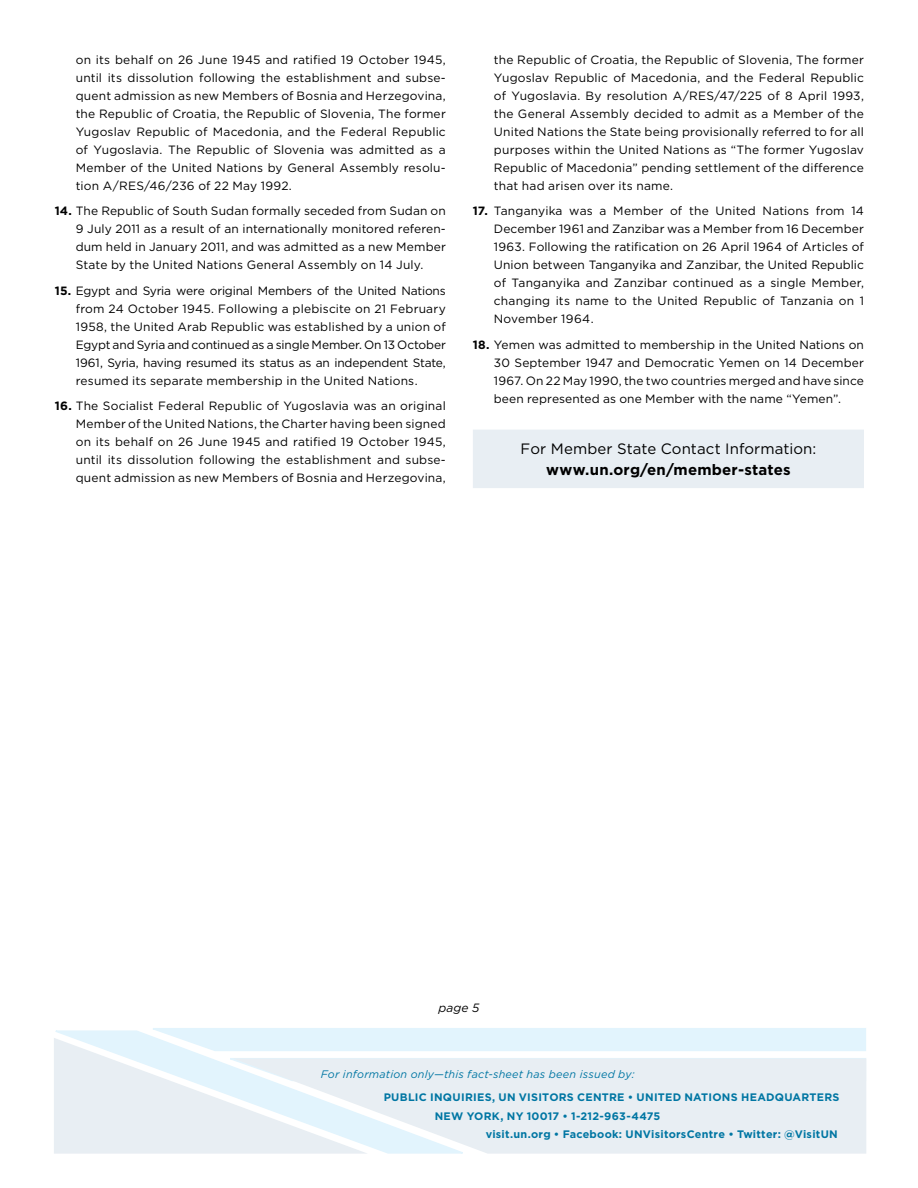
<style>
.page{position:relative;width:918px;height:1188px;background:#fff}
.page>*{position:absolute;margin:0;border:0;box-sizing:border-box;transform-origin:0 0}
.tx2_two_lines{font:15px/21px "Gotham";letter-spacing:.01em;color:#000;text-align:center}
.fntx{font:12px/18px "Gotham";letter-spacing:.015em;color:#000;text-align:justify}
.folio{font:italic 12px "Gotham";color:#000}
.btx_all_caps_small{font:700 10.8px/18.6px "Gotham";letter-spacing:.025em;color:#0076a3}
.btx_upper___lowercas{font:700 10.8px "Gotham";letter-spacing:.025em;color:#0076a3}
.FYI{font:italic 10.8px "Gotham";letter-spacing:.02em;color:#0076a3}
.s1{font-weight:700}
</style>
<div class="page">
<div style="left:473px;top:430px;width:391px;height:58px;background:#e8eef3"></div>
<svg style="left:153px;top:1028px;width:714px;height:126px;background:#e8f0f5"></svg>
<svg style="left:54px;top:1029px;width:417px;height:125px;background:#e8f2f7"></svg>
<p class="fntx" style="left:76px;top:50px;width:372px">on its behalf on 26 June 1945 and ratified 19 October 1945, until its dissolution following the establishment and subse&shy;quent admission as new Members of Bosnia and Herzegovina, the Republic of Croatia, the Republic of Slovenia, The former Yugoslav Republic of Macedonia, and the Federal Republic of Yugoslavia. The Republic of Slovenia was admitted as a Member of the United Nations by General Assembly resolu&shy;tion A/RES/46/236 of 22 May 1992.</p>
<p class="fntx" style="left:76px;top:202px;width:372px;text-indent:-21px"><span class="s1">14.</span> The Republic of South Sudan formally seceded from Sudan on 9 July 2011 as a result of an internationally monitored referen&shy;dum held in January 2011, and was admitted as a new Member State by the United Nations General Assembly on 14 July.</p>
<p class="fntx" style="left:76px;top:281px;width:372px;text-indent:-21px"><span class="s1">15.</span> Egypt and Syria were original Members of the United Nations from 24 October 1945. Following a plebiscite on 21 February 1958, the United Arab Republic was established by a union of Egypt and Syria and continued as a single Member. On 13 October 1961, Syria, having resumed its status as an independent State, resumed its separate membership in the United Nations.</p>
<p class="fntx" style="left:76px;top:397px;width:372px;text-indent:-21px"><span class="s1">16.</span> The Socialist Federal Republic of Yugoslavia was an original Member of the United Nations, the Charter having been signed on its behalf on 26 June 1945 and ratified 19 October 1945, until its dissolution following the establishment and subse&shy;quent admission as new Members of Bosnia and Herzegovina,</p>
<p class="fntx" style="left:494px;top:50px;width:372px">the Republic of Croatia, the Republic of Slovenia, The former Yugoslav Republic of Macedonia, and the Federal Republic of Yugoslavia. By resolution A/RES/47/225 of 8 April 1993, the General Assembly decided to admit as a Member of the United Nations the State being provisionally referred to for all purposes within the United Nations as “The former Yugoslav Republic of Macedonia” pending settlement of the difference that had arisen over its name.</p>
<p class="fntx" style="left:494px;top:202px;width:372px;text-indent:-21px"><span class="s1">17.</span> Tanganyika was a Member of the United Nations from 14<br>December 1961 and Zanzibar was a Member from 16 December 1963. Following the ratification on 26 April 1964 of Articles of Union between Tanganyika and Zanzibar, the United Republic of Tanganyika and Zanzibar continued as a single Member, changing its name to the United Republic of Tanzania on 1<br>November 1964.</p>
<p class="fntx" style="left:494px;top:335px;width:372px;text-indent:-21px"><span class="s1">18.</span> Yemen was admitted to membership in the United Nations on 30 September 1947 and Democratic Yemen on 14 December 1967. On 22 May 1990, the two countries merged and have since been represented as one Member with the name “Yemen”.</p>
<p class="tx2_two_lines" style="left:521px;top:437px;width:297px">For Member State Contact Information: <span class="s1">www.un.org/en/member-states</span></p>
<p class="folio" style="left:438px;top:1000px;width:43px">page 5</p>
<p class="FYI" style="left:321px;top:1068px;width:316px">For information only—this fact-sheet has been issued by:</p>
<p class="btx_all_caps_small" style="left:435px;top:1088px;width:406px;text-indent:-51px">PUBLIC INQUIRIES, UN VISITORS CENTRE • UNITED NATIONS HEADQUARTERS<br>NEW YORK, NY 10017 • 1-212-963-4475</p>
<p class="btx_upper___lowercas" style="left:486px;top:1127px;width:354px">visit.un.org • Facebook: UNVisitorsCentre • Twitter: @VisitUN</p>
</div>
